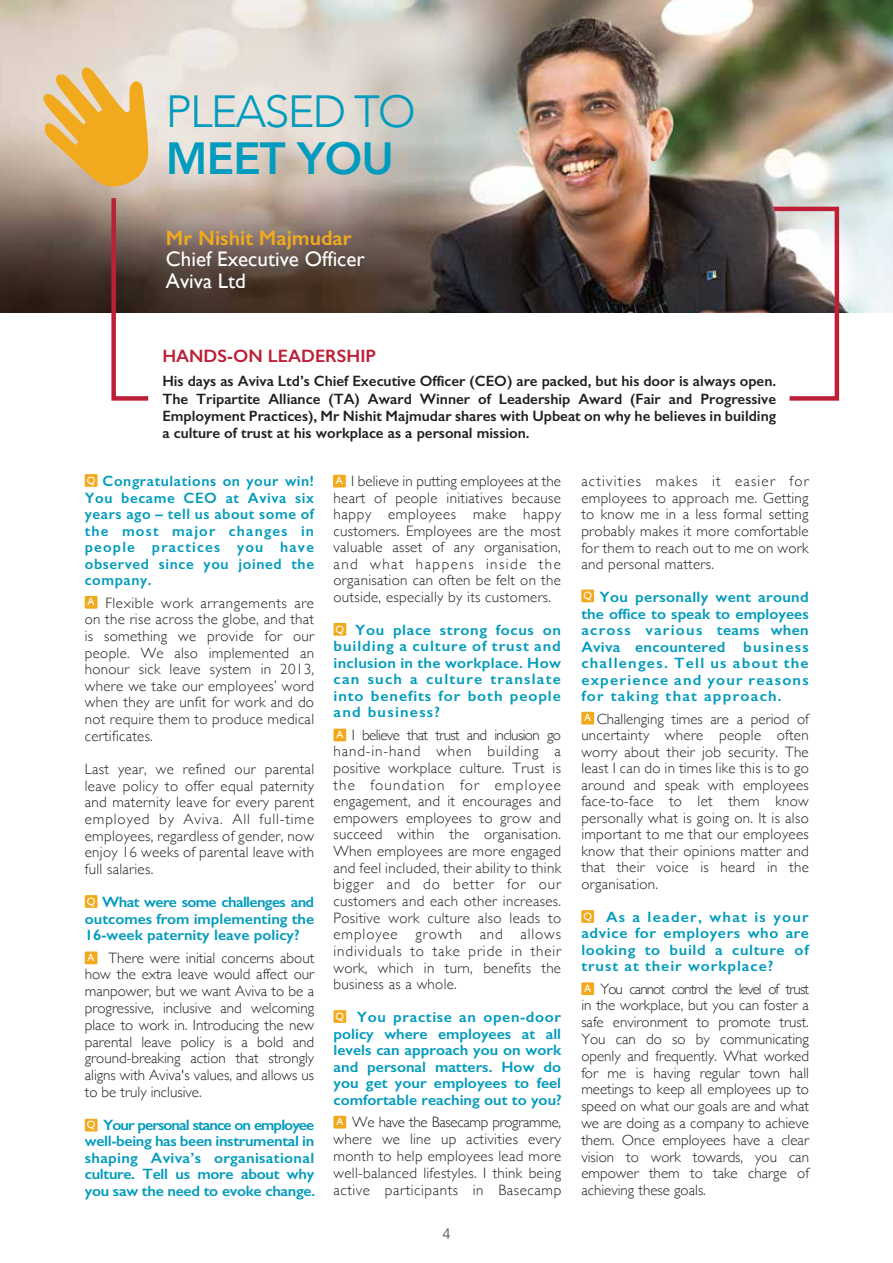
<style>
.page{position:relative;width:893px;height:1263px;background:#fff}
.page>*{position:absolute;margin:0;border:0;box-sizing:border-box;transform-origin:0 0}
.t1{font:300 45px "Avenir";letter-spacing:-.04em;color:#009bbd}
.t2{font:800 45px "Avenir";letter-spacing:-.02em;color:#009bbd}
.t3{font:21px/21.3px "Gill Sans";color:#fff}
.t4{font:600 21px "Gill Sans";color:#f1aa1e}
.t5{font:600 18px "Gill Sans";color:#bd2036}
.t6{font:300 15px/16.6px "Gill Sans";letter-spacing:.02em;color:#231f20;text-align:justify}
.t7{font:600 15px/16.5px "Gill Sans";letter-spacing:.04em;color:#009bbd;text-align:justify;scale:1.05 1}
.t8{font:600 15px/17.1px "Gill Sans";color:#231f20;text-align:justify}
.t9{font:600 15px/16.5px "Gill Sans";letter-spacing:.04em;color:#009bbd;text-align:justify}
.t10{font:15px "Avenir";color:#58595b}
.t11{font:10.5px "Gill Sans";color:#fff}
</style>
<div class="page">
<img style="left:0;top:0;width:893px;height:313px">
<div style="left:85px;top:596px;width:13px;height:13px;background:#f1aa1e"></div>
<div style="left:334px;top:623px;width:12px;height:13px;background:#f1aa1e"></div>
<div style="left:333px;top:1010px;width:13px;height:13px;background:#f1aa1e"></div>
<svg style="left:43px;top:65px;width:110px;height:336px"></svg>
<div style="left:85px;top:474px;width:13px;height:13px;background:#f1aa1e"></div>
<div style="left:85px;top:895px;width:13px;height:13px;background:#f1aa1e"></div>
<div style="left:85px;top:1119px;width:13px;height:12px;background:#f1aa1e"></div>
<div style="left:85px;top:951px;width:13px;height:13px;background:#f1aa1e"></div>
<div style="left:333px;top:729px;width:13px;height:12px;background:#f1aa1e"></div>
<div style="left:333px;top:475px;width:13px;height:12px;background:#f1aa1e"></div>
<div style="left:333px;top:1116px;width:13px;height:12px;background:#f1aa1e"></div>
<div style="left:581px;top:589px;width:13px;height:13px;background:#f1aa1e"></div>
<div style="left:581px;top:712px;width:13px;height:12px;background:#f1aa1e"></div>
<div style="left:581px;top:910px;width:13px;height:13px;background:#f1aa1e"></div>
<div style="left:581px;top:982px;width:13px;height:13px;background:#f1aa1e"></div>
<svg style="left:765px;top:204px;width:76px;height:197px"></svg>
<h1 class="t1" style="left:166px;top:85px;width:251px">PLEASED TO</h1>
<h1 class="t2" style="left:166px;top:123px;width:229px">MEET YOU</h1>
<h2 class="t4" style="left:166px;top:225px;width:187px">Mr Nishit Majmudar</h2>
<h2 class="t3" style="left:166px;top:248px;width:200px">Chief Executive Officer<br>Aviva Ltd</h2>
<p class="t5" style="left:162px;top:345px;width:215px">HANDS-ON LEADERSHIP</p>
<p class="t8" style="left:162px;top:373px;width:615px">His days as Aviva Ltd’s Chief Executive Officer (CEO) are packed, but his door is always open.<br>The Tripartite Alliance (TA) Award Winner of Leadership Award (Fair and Progressive Employment Practices), Mr Nishit Majmudar shares with Upbeat on why he believes in building a culture of trust at his workplace as a personal mission.</p>
<p class="t9" style="left:85px;top:473px;width:231px;text-indent:18px">Congratulations on your win!<br>You became CEO at Aviva six years ago – tell us about some of the most major changes in people practices you have observed since you joined the company.</p>
<p class="t6" style="left:85px;top:594px;width:231px;text-indent:21px">Flexible work arrangements are on the rise across the globe, and that is something we provide for our people. We also implemented an honour sick leave system in 2013, where we take our employees’ word when they are unfit for work and do not require them to produce medical certificates.</p>
<p class="t6" style="left:85px;top:760px;width:231px">Last year, we refined our parental leave policy to offer equal paternity and maternity leave for every parent employed by Aviva. All full-time employees, regardless of gender, now enjoy 16 weeks of parental leave with full salaries.</p>
<p class="t7" style="left:85px;top:893px;width:220px;text-indent:17px">What were some challenges and outcomes from implementing the 16-week paternity leave policy?</p>
<p class="t6" style="left:85px;top:948px;width:231px;text-indent:24px">There were initial concerns about how the extra leave would affect our manpower, but we want Aviva to be a progressive, inclusive and welcoming place to work in. Introducing the new parental leave policy is a bold and ground-breaking action that strongly aligns with Aviva's values, and allows us to be truly inclusive.</p>
<p class="t7" style="left:85px;top:1116px;width:221px;text-indent:18px">Your personal stance on employee well-being has been instrumental in shaping Aviva’s organisational culture. Tell us more about why you saw the need to evoke change.</p>
<p class="t11" style="left:87px;top:474px;width:10px">Q</p>
<p class="t11" style="left:88px;top:596px;width:9px">A</p>
<p class="t11" style="left:87px;top:895px;width:10px">Q</p>
<p class="t11" style="left:88px;top:951px;width:9px">A</p>
<p class="t11" style="left:87px;top:1119px;width:10px">Q</p>
<p class="t6" style="left:334px;top:472px;width:229px;text-indent:18px">I believe in putting employees at the heart of people initiatives because happy employees make happy customers. Employees are the most valuable asset of any organisation, and what happens inside the organisation can often be felt on the outside, especially by its customers.</p>
<p class="t7" style="left:334px;top:621px;width:218px;text-indent:21px">You place strong focus on building a culture of trust and inclusion in the workplace. How can such a culture translate into benefits for both people and business?</p>
<p class="t6" style="left:334px;top:726px;width:229px;text-indent:18px">I believe that trust and inclusion go hand-in-hand when building a positive workplace culture. Trust is the foundation for employee engagement, and it encourages and empowers employees to grow and succeed within the organisation.<br>When employees are more engaged and feel included, their ability to think bigger and do better for our customers and each other increases.<br>Positive work culture also leads to employee growth and allows individuals to take pride in their work, which in turn, benefits the business as a whole.</p>
<p class="t7" style="left:334px;top:1009px;width:219px;text-indent:23px">You practise an open-door policy where employees at all levels can approach you on work and personal matters. How do you get your employees to feel comfortable reaching out to you?</p>
<p class="t6" style="left:334px;top:1113px;width:229px;text-indent:19px">We have the Basecamp programme, where we line up activities every month to help employees lead more well-balanced lifestyles. I think being active participants in Basecamp</p>
<p class="t11" style="left:336px;top:475px;width:9px">A</p>
<p class="t11" style="left:336px;top:623px;width:10px">Q</p>
<p class="t11" style="left:336px;top:728px;width:9px">A</p>
<p class="t11" style="left:336px;top:1010px;width:10px">Q</p>
<p class="t11" style="left:336px;top:1116px;width:9px">A</p>
<p class="t10" style="left:442px;top:1225px;width:10px">4</p>
<p class="t6" style="left:581px;top:472px;width:229px">activities makes it easier for employees to approach me. Getting to know me in a less formal setting probably makes it more comfortable for them to reach out to me on work and personal matters.</p>
<p class="t7" style="left:581px;top:588px;width:218px;text-indent:18px">You personally went around the office to speak to employees across various teams when Aviva encountered business challenges. Tell us about the experience and your reasons for taking that approach.</p>
<p class="t6" style="left:581px;top:710px;width:229px;text-indent:15px">Challenging times are a period of uncertainty where people often worry about their job security. The least I can do in times like this is to go around and speak with employees face-to-face to let them know personally what is going on. It is also important to me that our employees know that their opinions matter and that their voice is heard in the organisation.</p>
<p class="t7" style="left:581px;top:908px;width:218px;text-indent:25px">As a leader, what is your advice for employers who are looking to build a culture of trust at their workplace?</p>
<p class="t6" style="left:581px;top:979px;width:229px;text-indent:19px">You cannot control the level of trust in the workplace, but you can foster a safe environment to promote trust.<br>You can do so by communicating openly and frequently. What worked for me is having regular town hall meetings to keep all employees up to speed on what our goals are and what we are doing as a company to achieve them. Once employees have a clear vision to work towards, you can empower them to take charge of achieving these goals.</p>
<p class="t11" style="left:583px;top:589px;width:10px">Q</p>
<p class="t11" style="left:584px;top:712px;width:9px">A</p>
<p class="t11" style="left:583px;top:910px;width:10px">Q</p>
<p class="t11" style="left:584px;top:982px;width:9px">A</p>
</div>
